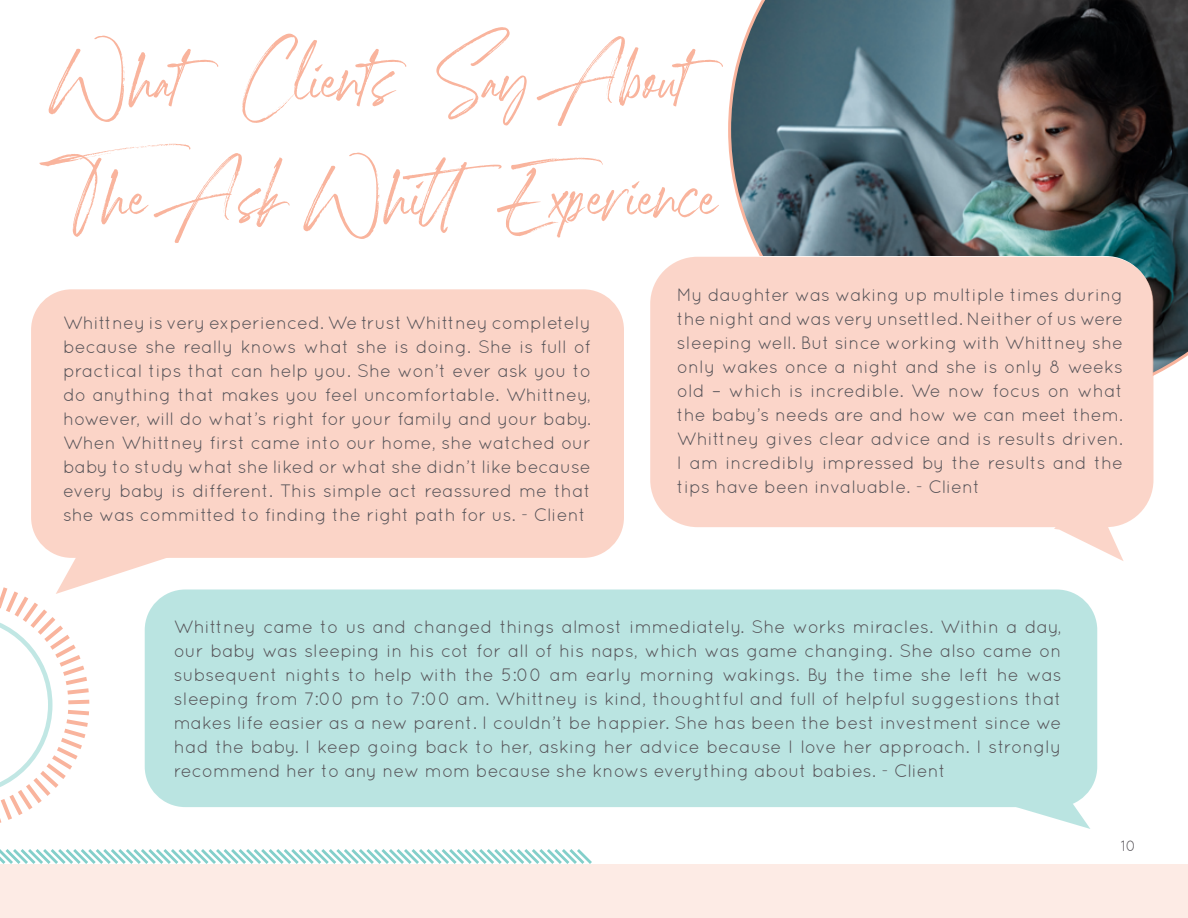
<style>
.page{position:relative;width:1188px;height:918px;background:#fff}
.page>*{position:absolute;margin:0;border:0;box-sizing:border-box;transform-origin:0 0}
.t1{font:64.5px/117px "Marquette";color:#f9b49d}
.t2{font:18px/24px "Quicksand";color:#565358;text-align:justify}
.t3{font:15px "Quicksand";color:#565358}
</style>
<div class="page">
<div style="left:0;top:864px;width:1188px;height:54px;background:#fdebe5"></div>
<img style="left:728px;top:0;width:460px;height:376px">
<div style="left:650px;top:257px;width:504px;height:270px;background:#fbd5c9;border-radius:47px"></div>
<svg style="left:1054px;top:524px;width:70px;height:37px"></svg>
<div style="left:31px;top:289px;width:593px;height:269px;background:#fbd4c7;border-radius:40px"></div>
<div style="left:145px;top:590px;width:952px;height:217px;background:#bae4e1;border-radius:40px"></div>
<svg style="left:1016px;top:790px;width:74px;height:39px"></svg>
<svg style="left:0;top:849px;width:592px;height:15px"></svg>
<svg style="left:0;top:535px;width:202px;height:288px"></svg>
<h1 class="t1" style="left:54px;top:15px;width:676px">What Clients Say About<br>The Ask WhittExperience</h1>
<p class="t2" style="left:63px;top:311px;width:530px">Whittney is very experienced. We trust Whittney completely because she really knows what she is doing. She is full of practical tips that can help you. She won’t ever ask you to do anything that makes you feel uncomfortable. Whittney, however, will do what’s right for your family and your baby.<br>When Whittney first came into our home, she watched our baby to study what she liked or what she didn’t like because every baby is different. This simple act reassured me that she was committed to finding the right path for us. - Client</p>
<p class="t2" style="left:677px;top:282px;width:448px">My daughter was waking up multiple times during the night and was very unsettled. Neither of us were sleeping well. But since working with Whittney she only wakes once a night and she is only 8 weeks old – which is incredible. We now focus on what the baby’s needs are and how we can meet them.<br>Whittney gives clear advice and is results driven.<br>I am incredibly impressed by the results and the tips have been invaluable. - Client</p>
<p class="t2" style="left:174px;top:615px;width:889px">Whittney came to us and changed things almost immediately. She works miracles. Within a day, our baby was sleeping in his cot for all of his naps, which was game changing. She also came on subsequent nights to help with the 5:00 am early morning wakings. By the time she left he was sleeping from 7:00 pm to 7:00 am. Whittney is kind, thoughtful and full of helpful suggestions that makes life easier as a new parent. I couldn’t be happier. She has been the best investment since we had the baby. I keep going back to her, asking her advice because I love her approach. I strongly recommend her to any new mom because she knows everything about babies. - Client</p>
<p class="t3" style="left:1121px;top:837px;width:17px">10</p>
</div>
